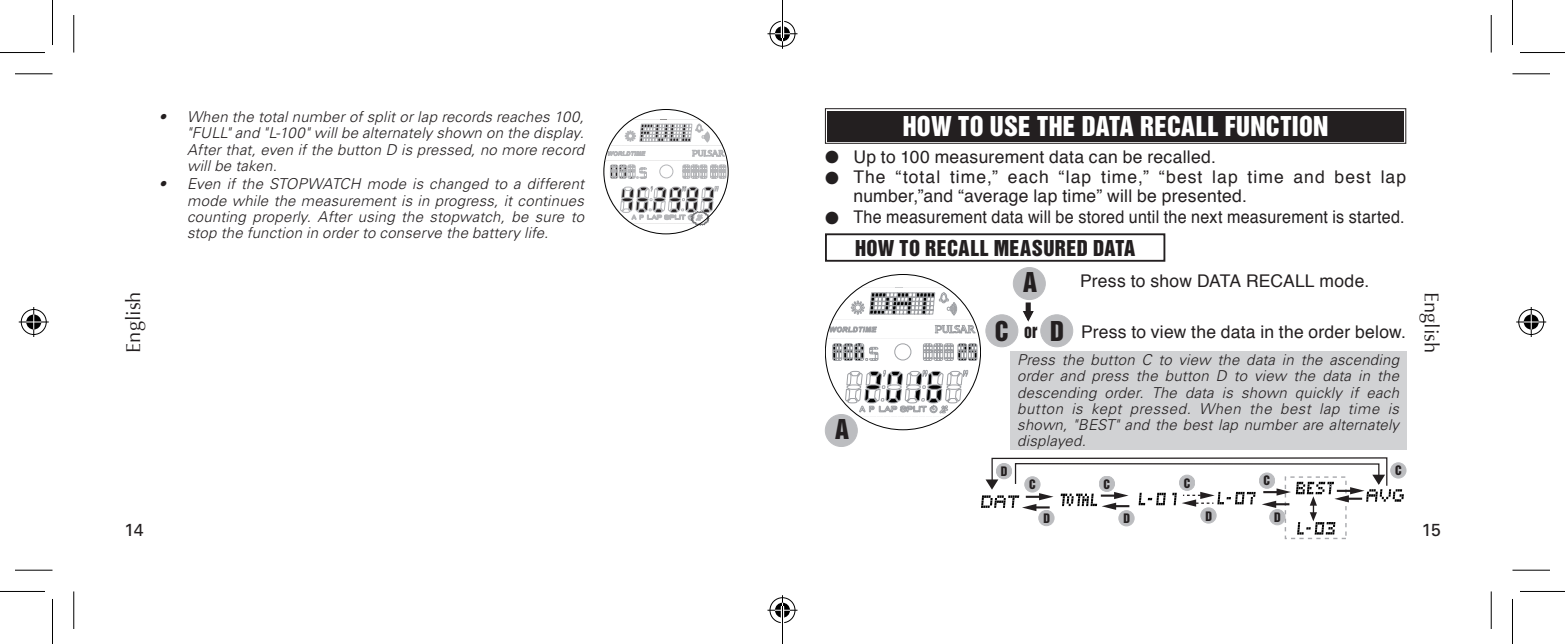
<style>
.page{position:relative;width:1565px;height:644px;background:#fff}
.page>*{position:absolute;margin:0;border:0;box-sizing:border-box;transform-origin:0 0}
.t1{font:25px "Helvetica Inserat";letter-spacing:.01em;color:#fff}
.t2{font:25px "Helvetica Inserat";color:#231f20}
.t3{font:20px "Helvetica Inserat";letter-spacing:.02em;color:#231f20}
.t4{font:20px "Optima";color:#231f20}
.t5{font:17.5px "Helvetica";letter-spacing:.015em;color:#231f20}
.t6{font:17.5px/18.8px "Helvetica";letter-spacing:.055em;color:#231f20}
.t7{font:17.5px "Helvetica";letter-spacing:.015em;color:#231f20;scale:.92 1}
.t8{font:17.5px "Univers";color:#231f20}
.t9{font:italic 300 15px/16.2px "Univers";letter-spacing:.015em;color:#231f20;text-align:justify}
.t10{font:12px "Helvetica Inserat";color:#231f20}
.s1{font-family:"Helvetica Inserat";font-size:25px}
.s2{font-family:"Helvetica Inserat"}
</style>
<div class="page">
<svg style="left:825px;top:108px;width:582px;height:36px;background:#373435"></svg>
<div style="left:829px;top:112px;width:573px;height:27px;border:1px solid #231f20"></div>
<svg style="left:825px;top:287px;width:156px;height:130px"></svg>
<div style="left:1013px;top:267px;width:32px;height:32px;background:#bcbdc0;border-radius:50%"></div>
<div style="left:1013px;top:267px;width:33px;height:33px;border:1px solid #bcbdc0;border-radius:50%"></div>
<div style="left:825px;top:414px;width:32px;height:32px;background:#bcbdc0;border-radius:50%"></div>
<div style="left:825px;top:414px;width:33px;height:33px;border:1px solid #bcbdc0;border-radius:50%"></div>
<svg style="left:604px;top:120px;width:125px;height:107px"></svg>
<div style="left:825px;top:233px;width:340px;height:29px;border:2px solid #231f20"></div>
<svg style="left:1139px;top:492px;width:27px;height:13px"></svg>
<div style="left:1285px;top:476px;width:62px;height:63px;border:1px dashed #a8a9ad"></div>
<div style="left:991px;top:457px;width:396px;height:29px;border:1px solid #231f20"></div>
<hr style="left:1108px;top:505px;width:21px;height:2px;background:#231f20">
<svg style="left:1061px;top:492px;width:67px;height:18px"></svg>
<svg style="left:981px;top:479px;width:72px;height:32px"></svg>
<div style="left:1025px;top:476px;width:15px;height:16px;background:#bcbdc0;border-radius:50%"></div>
<div style="left:1025px;top:476px;width:15px;height:16px;border:1px solid #bcbdc0;border-radius:50%"></div>
<div style="left:1099px;top:476px;width:15px;height:15px;background:#bcbdc0;border-radius:50%"></div>
<div style="left:1099px;top:476px;width:16px;height:15px;border:1px solid #bcbdc0;border-radius:50%"></div>
<div style="left:1179px;top:475px;width:16px;height:15px;background:#bcbdc0;border-radius:50%"></div>
<div style="left:1179px;top:475px;width:16px;height:15px;border:1px solid #bcbdc0;border-radius:50%"></div>
<div style="left:1119px;top:510px;width:15px;height:16px;background:#bcbdc0;border-radius:50%"></div>
<div style="left:1119px;top:510px;width:15px;height:16px;border:1px solid #bcbdc0;border-radius:50%"></div>
<div style="left:1201px;top:508px;width:15px;height:15px;background:#bcbdc0;border-radius:50%"></div>
<div style="left:1201px;top:507px;width:15px;height:16px;border:1px solid #bcbdc0;border-radius:50%"></div>
<div style="left:996px;top:463px;width:16px;height:15px;background:#bcbdc0;border-radius:50%"></div>
<div style="left:996px;top:463px;width:16px;height:16px;border:1px solid #bcbdc0;border-radius:50%"></div>
<svg style="left:1172px;top:491px;width:84px;height:15px"></svg>
<div style="left:1039px;top:510px;width:15px;height:15px;background:#bcbdc0;border-radius:50%"></div>
<div style="left:1039px;top:510px;width:15px;height:16px;border:1px solid #bcbdc0;border-radius:50%"></div>
<div style="left:1259px;top:473px;width:16px;height:15px;background:#bcbdc0;border-radius:50%"></div>
<div style="left:1259px;top:473px;width:16px;height:15px;border:1px solid #bcbdc0;border-radius:50%"></div>
<div style="left:1391px;top:463px;width:15px;height:15px;background:#bcbdc0;border-radius:50%"></div>
<div style="left:1390px;top:462px;width:16px;height:16px;border:1px solid #bcbdc0;border-radius:50%"></div>
<div style="left:1015px;top:463px;width:364px;height:21px;border:1px solid #231f20"></div>
<svg style="left:1262px;top:474px;width:142px;height:60px"></svg>
<div style="left:986px;top:315px;width:32px;height:32px;background:#bcbdc0;border-radius:50%"></div>
<div style="left:985px;top:314px;width:33px;height:33px;border:1px solid #bcbdc0;border-radius:50%"></div>
<div style="left:1041px;top:315px;width:32px;height:32px;background:#bcbdc0;border-radius:50%"></div>
<div style="left:1040px;top:314px;width:33px;height:33px;border:1px solid #bcbdc0;border-radius:50%"></div>
<div style="left:1026px;top:302px;width:5px;height:14px;border:2px solid #231f20"></div>
<svg style="left:1022px;top:310px;width:12px;height:12px"></svg>
<div style="left:1010px;top:351px;width:396px;height:98px;background:#d1d2d4"></div>
<hr style="left:15px;top:73px;width:37px;height:1px;background:#000">
<hr style="left:1512px;top:73px;width:38px;height:1px;background:#000">
<hr style="left:15px;top:569px;width:37px;height:1px;background:#000">
<hr style="left:1512px;top:569px;width:38px;height:1px;background:#000">
<hr style="left:73px;top:15px;width:1px;height:37px;background:#000">
<hr style="left:73px;top:591px;width:1px;height:38px;background:#000">
<hr style="left:1491px;top:15px;width:1px;height:37px;background:#000">
<hr style="left:1491px;top:591px;width:1px;height:38px;background:#000">
<hr style="left:0;top:52px;width:45px;height:1px;background:#000">
<hr style="left:1520px;top:52px;width:45px;height:1px;background:#000">
<hr style="left:0;top:591px;width:45px;height:1px;background:#000">
<hr style="left:1520px;top:591px;width:45px;height:1px;background:#000">
<hr style="left:52px;top:0;width:1px;height:45px;background:#000">
<hr style="left:52px;top:599px;width:1px;height:45px;background:#000">
<hr style="left:1512px;top:0;width:1px;height:45px;background:#000">
<hr style="left:1512px;top:599px;width:1px;height:45px;background:#000">
<div style="left:768px;top:20px;width:28px;height:28px;border:3px solid #fff;border-radius:50%"></div>
<hr style="left:767px;top:32px;width:30px;height:3px;background:#fff">
<hr style="left:781px;top:19px;width:3px;height:30px;background:#fff">
<div style="left:773px;top:25px;width:18px;height:18px;border:3px solid #fff;border-radius:50%"></div>
<div style="left:770px;top:21px;width:25px;height:26px;border:1px solid #000;border-radius:50%"></div>
<hr style="left:767px;top:33px;width:30px;height:1px;background:#000">
<hr style="left:782px;top:19px;width:1px;height:30px;background:#000">
<div style="left:768px;top:596px;width:28px;height:28px;border:3px solid #fff;border-radius:50%"></div>
<hr style="left:767px;top:608px;width:30px;height:3px;background:#fff">
<hr style="left:781px;top:595px;width:3px;height:30px;background:#fff">
<div style="left:773px;top:601px;width:18px;height:18px;border:3px solid #fff;border-radius:50%"></div>
<div style="left:770px;top:597px;width:25px;height:26px;border:1px solid #000;border-radius:50%"></div>
<hr style="left:767px;top:609px;width:30px;height:1px;background:#000">
<hr style="left:782px;top:595px;width:1px;height:30px;background:#000">
<div style="left:20px;top:308px;width:28px;height:28px;border:3px solid #fff;border-radius:50%"></div>
<hr style="left:19px;top:320px;width:30px;height:3px;background:#fff">
<hr style="left:32px;top:307px;width:3px;height:30px;background:#fff">
<div style="left:25px;top:313px;width:18px;height:18px;border:3px solid #fff;border-radius:50%"></div>
<div style="left:21px;top:309px;width:26px;height:26px;border:1px solid #000;border-radius:50%"></div>
<hr style="left:19px;top:321px;width:30px;height:1px;background:#000">
<hr style="left:33px;top:307px;width:1px;height:30px;background:#000">
<svg style="left:26px;top:314px;width:15px;height:15px"></svg>
<div style="left:1517px;top:308px;width:28px;height:28px;border:3px solid #fff;border-radius:50%"></div>
<hr style="left:1516px;top:320px;width:30px;height:3px;background:#fff">
<hr style="left:1530px;top:307px;width:3px;height:30px;background:#fff">
<div style="left:1522px;top:313px;width:18px;height:18px;border:3px solid #fff;border-radius:50%"></div>
<div style="left:1518px;top:309px;width:26px;height:26px;border:1px solid #000;border-radius:50%"></div>
<hr style="left:1516px;top:321px;width:30px;height:1px;background:#000">
<hr style="left:1531px;top:307px;width:1px;height:30px;background:#000">
<svg style="left:1524px;top:314px;width:15px;height:15px"></svg>
<hr style="left:782px;top:0;width:1px;height:37px;background:#000">
<hr style="left:782px;top:606px;width:1px;height:38px;background:#000">
<svg style="left:775px;top:20px;width:15px;height:21px"></svg>
<svg style="left:775px;top:602px;width:15px;height:22px"></svg>
<p class="t9" style="left:187px;top:109px;width:398px;text-indent:-28px">• When the total number of split or lap records reaches 100, "FULL" and "L-100" will be alternately shown on the display.<br>After that, even if the button D is pressed, no more record will be taken.</p>
<p class="t9" style="left:187px;top:176px;width:398px;text-indent:-28px">• Even if the STOPWATCH mode is changed to a different mode while the measurement is in progress, it continues counting properly. After using the stopwatch, be sure to stop the function in order to conserve the battery life.</p>
<h2 class="t4" style="left:122px;top:352px;width:63px;rotate:-90deg">English</h2>
<p class="t8" style="left:124px;top:519px;width:21px">14</p>
<h1 class="t1" style="left:903px;top:111px;width:427px">HOW TO USE THE DATA RECALL FUNCTION</h1>
<p class="t5" style="left:825px;top:143px;width:393px">● Up to 100 measurement data can be recalled.</p>
<p class="t6" style="left:853px;top:168px;width:554px;text-indent:-28px">● The “total time,” each “lap time,” “best lap time and best lap number,”and “average lap time” will be presented.</p>
<p class="t7" style="left:825px;top:203px;width:632px">● The measurement data will be stored until the next measurement is started.</p>
<h2 class="t3" style="left:855px;top:236px;width:282px">HOW TO RECALL MEASURED DATA</h2>
<p class="t5" style="left:1080px;top:268px;width:291px">Press to show DATA RECALL mode.</p>
<h1 class="t2" style="left:1023px;top:267px;width:15px">A</h1>
<h1 class="t2" style="left:835px;top:414px;width:15px">A</h1>
<p class="t5" style="left:995px;top:318px;width:413px"><span class="s1">C</span> <span class="s2">or</span> <span class="s1">D</span> Press to view the data in the order below.</p>
<p class="t9" style="left:1017px;top:352px;width:383px">Press the button C to view the data in the ascending order and press the button D to view the data in the descending order. The data is shown quickly if each button is kept pressed. When the best lap time is shown, "BEST" and the best lap number are alternately displayed.</p>
<p class="t10" style="left:1001px;top:464px;width:8px">D</p>
<p class="t10" style="left:1029px;top:477px;width:8px">C</p>
<p class="t10" style="left:1103px;top:476px;width:8px">C</p>
<p class="t10" style="left:1184px;top:475px;width:8px">C</p>
<p class="t10" style="left:1123px;top:511px;width:8px">D</p>
<p class="t10" style="left:1205px;top:508px;width:8px">D</p>
<p class="t10" style="left:1043px;top:511px;width:8px">D</p>
<p class="t10" style="left:1264px;top:473px;width:8px">C</p>
<p class="t10" style="left:1274px;top:510px;width:8px">D</p>
<p class="t10" style="left:1395px;top:463px;width:8px">C</p>
<h2 class="t4" style="left:1443px;top:292px;width:63px;rotate:90deg">English</h2>
<p class="t8" style="left:1421px;top:519px;width:21px">15</p>
</div>
